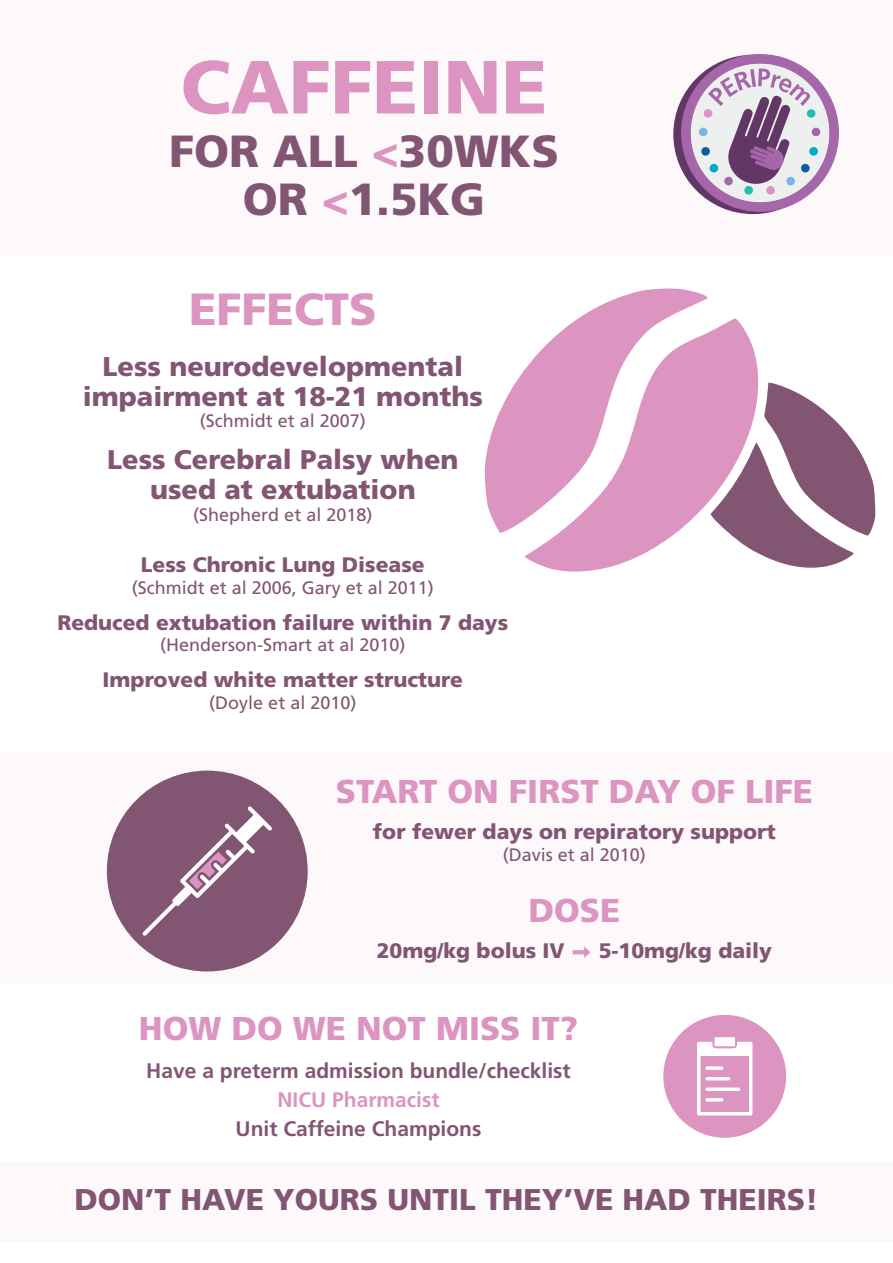
<style>
.page{position:relative;width:893px;height:1263px;background:#fff}
.page>*{position:absolute;margin:0;border:0;box-sizing:border-box;transform-origin:0 0}
.t1{font:900 75px "Frutiger";color:#dc94c0}
.t2{font:900 45px/48px "Frutiger";color:#825573;text-align:center}
.t3{font:900 45px "Frutiger";color:#dc94c0}
.t4{font:900 33px "Frutiger";color:#dc94c0}
.t5{font:900 30px "Frutiger";color:#825573}
.t6{font:900 27px/30px "Frutiger";color:#825573;text-align:center}
.t7{font:900 21px "Frutiger";color:#825573}
.t8{font:700 21px "Frutiger";color:#825573}
.t9{font:700 21px "Frutiger";color:#dc94c0}
.t10{font:18px "Frutiger";color:#825573}
.s1{color:#dc94c0}
.s2{font-family:"Sosa";font-weight:400;color:#dc94c0}
</style>
<div class="page">
<div style="left:0;top:0;width:893px;height:257px;background:#fdf9fb"></div>
<div style="left:0;top:753px;width:893px;height:229px;background:#fdf9fb"></div>
<div style="left:0;top:1162px;width:893px;height:80px;background:#fdf9fb"></div>
<svg style="left:681px;top:54px;width:158px;height:158px"></svg>
<div style="left:744px;top:186px;width:9px;height:9px;background:#22bcb1;border-radius:50%"></div>
<div style="left:766px;top:186px;width:9px;height:9px;background:#dc94c0;border-radius:50%"></div>
<div style="left:724px;top:177px;width:9px;height:8px;background:#a666aa;border-radius:50%"></div>
<div style="left:786px;top:177px;width:9px;height:8px;background:#77b6e4;border-radius:50%"></div>
<div style="left:710px;top:164px;width:8px;height:8px;background:#00abc5;border-radius:50%"></div>
<div style="left:801px;top:164px;width:9px;height:8px;background:#0a5da4;border-radius:50%"></div>
<div style="left:701px;top:147px;width:9px;height:9px;background:#0a5da4;border-radius:50%"></div>
<div style="left:809px;top:147px;width:9px;height:9px;background:#00abc5;border-radius:50%"></div>
<div style="left:699px;top:128px;width:8px;height:8px;background:#77b6e4;border-radius:50%"></div>
<div style="left:812px;top:128px;width:8px;height:8px;background:#a666aa;border-radius:50%"></div>
<div style="left:704px;top:109px;width:8px;height:9px;background:#dc94c0;border-radius:50%"></div>
<div style="left:807px;top:109px;width:8px;height:9px;background:#22bcb1;border-radius:50%"></div>
<svg style="left:484px;top:288px;width:224px;height:245px"></svg>
<svg style="left:522px;top:318px;width:237px;height:254px;fill:#dc94c0"></svg>
<svg style="left:710px;top:382px;width:166px;height:190px"></svg>
<div style="left:107px;top:771px;width:201px;height:200px;background:#825573;border-radius:50%"></div>
<svg style="left:142px;top:806px;width:130px;height:130px"></svg>
<div style="left:663px;top:1015px;width:123px;height:123px;background:#dc94c0;border-radius:50%"></div>
<svg style="left:697px;top:1042px;width:55px;height:73px"></svg>
<div style="left:714px;top:1037px;width:21px;height:9px;background:#fff"></div>
<p class="t1" style="left:181px;top:42px;width:368px">CAFFEINE</p>
<p class="t2" style="left:169px;top:128px;width:391px">FOR ALL <span class="s1">&lt;</span>30WKS<br>OR <span class="s1">&lt;</span>1.5KG</p>
<p class="t3" style="left:189px;top:282px;width:189px">EFFECTS</p>
<p class="t6" style="left:83px;top:351px;width:401px">Less neurodevelopmental impairment at 18-21 months</p>
<p class="t10" style="left:200px;top:411px;width:168px">(Schmidt et al 2007)</p>
<p class="t6" style="left:107px;top:445px;width:353px">Less Cerebral Palsy when used at extubation</p>
<p class="t10" style="left:193px;top:504px;width:181px">(Shepherd et al 2018)</p>
<p class="t7" style="left:141px;top:552px;width:285px">Less Chronic Lung Disease</p>
<p class="t10" style="left:132px;top:577px;width:304px">(Schmidt et al 2006, Gary et al 2011)</p>
<p class="t7" style="left:57px;top:610px;width:452px">Reduced extubation failure within 7 days</p>
<p class="t10" style="left:160px;top:634px;width:247px">(Henderson-Smart at al 2010)</p>
<p class="t7" style="left:103px;top:667px;width:362px">Improved white matter structure</p>
<p class="t10" style="left:209px;top:692px;width:149px">(Doyle et al 2010)</p>
<p class="t4" style="left:336px;top:772px;width:479px">START ON FIRST DAY OF LIFE</p>
<p class="t7" style="left:373px;top:819px;width:404px">for fewer days on repiratory support</p>
<p class="t10" style="left:503px;top:844px;width:145px">(Davis et al 2010)</p>
<p class="t4" style="left:529px;top:890px;width:93px">DOSE</p>
<p class="t7" style="left:377px;top:938px;width:397px">20mg/kg bolus IV <span class="s2">ñ</span> 5-10mg/kg daily</p>
<p class="t4" style="left:139px;top:1009px;width:441px">HOW DO WE NOT MISS IT?</p>
<p class="t8" style="left:146px;top:1058px;width:426px">Have a preterm admission bundle/checklist</p>
<p class="t9" style="left:277px;top:1087px;width:164px">NICU Pharmacist</p>
<p class="t8" style="left:236px;top:1117px;width:247px">Unit Caffeine Champions</p>
<p class="t5" style="left:75px;top:1182px;width:745px">DON’T HAVE YOURS UNTIL THEY’VE HAD THEIRS!</p>
</div>
